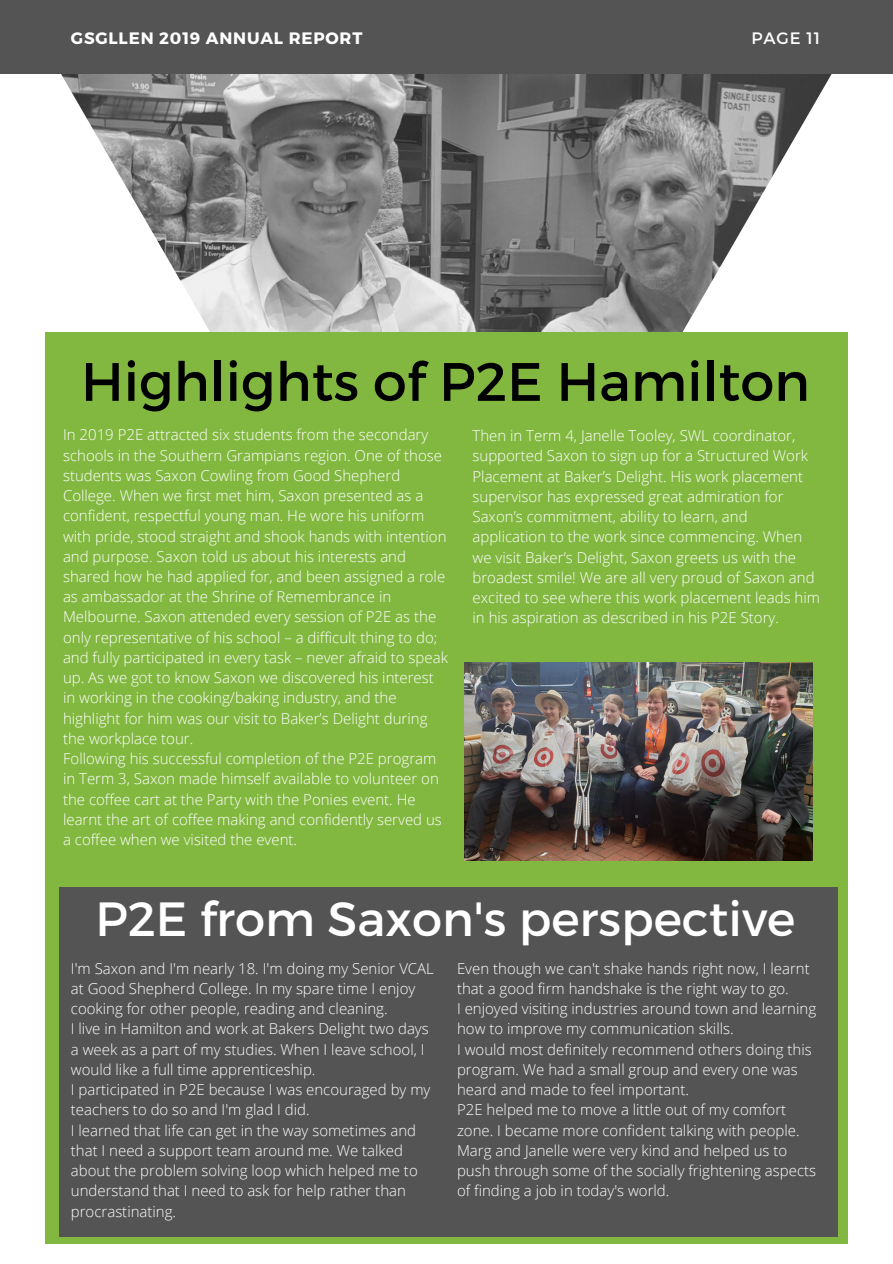
<style>
.page{position:relative;width:893px;height:1264px;background:#fff}
.page>*{position:absolute;margin:0;border:0;box-sizing:border-box;transform-origin:0 0}
.t1{font:54px "Montserrat";color:#000}
.t2{font:48px "Montserrat";color:#fff}
.t3{font:700 16.5px "Montserrat";letter-spacing:.05em;color:#fff}
.t4{font:16.5px "Montserrat";letter-spacing:.05em;color:#fff}
.t5{font:300 15px/20.2px "Open Sans";color:#fff}
</style>
<div class="page">
<img style="left:55px;top:73px;width:782px;height:259px">
<div style="left:0;top:0;width:892px;height:73px;background:#545454"></div>
<div style="left:45px;top:332px;width:802px;height:911px;background:#82b840"></div>
<div style="left:60px;top:887px;width:777px;height:350px;background:#545454"></div>
<img style="left:465px;top:662px;width:347px;height:198px">
<p class="t3" style="left:71px;top:27px;width:293px">GSGLLEN 2019 ANNUAL REPORT</p>
<p class="t4" style="left:751px;top:27px;width:70px">PAGE 11</p>
<p class="t1" style="left:81px;top:346px;width:730px">Highlights of P2E Hamilton</p>
<p class="t5" style="left:63px;top:424px;width:386px">In 2019 P2E attracted six students from the secondary schools in the Southern Grampians region. One of those students was Saxon Cowling from Good Shepherd College. When we first met him, Saxon presented as a confident, respectful young man. He wore his uniform with pride, stood straight and shook hands with intention and purpose. Saxon told us about his interests and shared how he had applied for, and been assigned a role as ambassador at the Shrine of Remembrance in Melbourne. Saxon attended every session of P2E as the only representative of his school – a difficult thing to do; and fully participated in every task – never afraid to speak up. As we got to know Saxon we discovered his interest in working in the cooking/baking industry, and the highlight for him was our visit to Baker’s Delight during the workplace tour.</p>
<p class="t5" style="left:63px;top:748px;width:380px">Following his successful completion of the P2E program in Term 3, Saxon made himself available to volunteer on the coffee cart at the Party with the Ponies event. He learnt the art of coffee making and confidently served us a coffee when we visited the event.</p>
<p class="t5" style="left:472px;top:425px;width:349px">Then in Term 4, Janelle Tooley, SWL coordinator, supported Saxon to sign up for a Structured Work Placement at Baker’s Delight. His work placement supervisor has expressed great admiration for Saxon’s commitment, ability to learn, and application to the work since commencing. When we visit Baker’s Delight, Saxon greets us with the broadest smile! We are all very proud of Saxon and excited to see where this work placement leads him in his aspiration as described in his P2E Story.</p>
<p class="t2" style="left:95px;top:887px;width:701px">P2E from Saxon's perspective</p>
<p class="t5" style="left:71px;top:957px;width:364px">I'm Saxon and I'm nearly 18. I'm doing my Senior VCAL at Good Shepherd College. In my spare time I enjoy cooking for other people, reading and cleaning.</p>
<p class="t5" style="left:71px;top:1018px;width:359px">I live in Hamilton and work at Bakers Delight two days a week as a part of my studies. When I leave school, I would like a full time apprenticeship.</p>
<p class="t5" style="left:71px;top:1079px;width:361px">I participated in P2E because I was encouraged by my teachers to do so and I'm glad I did.</p>
<p class="t5" style="left:71px;top:1119px;width:346px">I learned that life can get in the way sometimes and that I need a support team around me. We talked</p>
<p class="t5" style="left:71px;top:1160px;width:348px">about the problem solving loop which helped me to understand that I need to ask for help rather than procrastinating.</p>
<p class="t5" style="left:457px;top:957px;width:354px">Even though we can't shake hands right now, I learnt that a good firm handshake is the right way to go.</p>
<p class="t5" style="left:457px;top:998px;width:360px">I enjoyed visiting industries around town and learning how to improve my communication skills.</p>
<p class="t5" style="left:457px;top:1038px;width:356px">I would most definitely recommend others doing this program. We had a small group and every one was heard and made to feel important.</p>
<p class="t5" style="left:457px;top:1099px;width:344px">P2E helped me to move a little out of my comfort zone. I became more confident talking with people.</p>
<p class="t5" style="left:457px;top:1139px;width:360px">Marg and Janelle were very kind and helped us to push through some of the socially frightening aspects of finding a job in today's world.</p>
</div>
